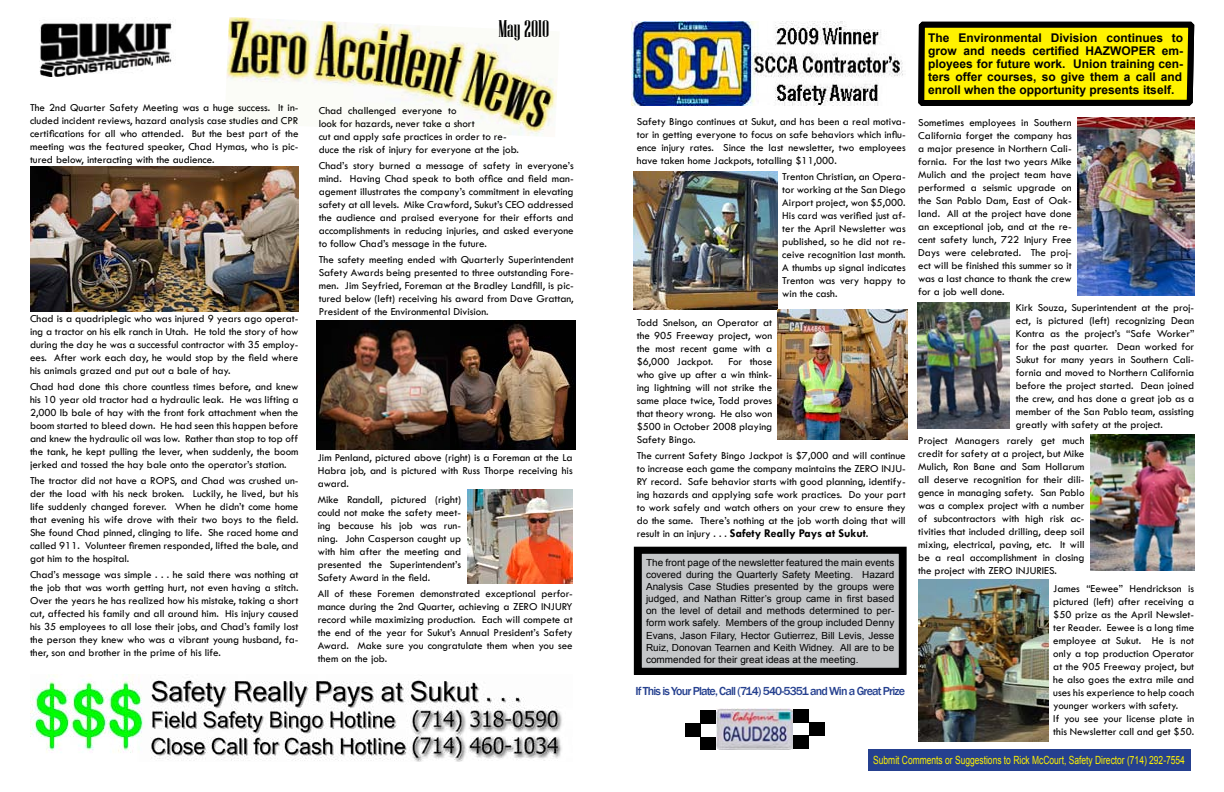
<style>
.page{position:relative;width:1224px;height:792px;background:#fff}
.page>*{position:absolute;margin:0;border:0;box-sizing:border-box;transform-origin:0 0}
.t1{font:24px "Niagara Solid";color:#000}
.t2{font:700 12px/13px "Arial";color:#000;text-align:justify}
.t3{font:500 12px "Franklin Gothic";letter-spacing:-.07em;color:#25408f}
.t4{font:700 12px "Tw Cen";color:#000}
.t5{font:11.2px "Arial";color:#fff200;scale:.75 1}
.t6{font:11px/13px "Tw Cen";color:#000;text-align:justify}
.t7{font:9.8px/12.1px "Arial";color:#000;text-align:justify}
.s1{font-weight:400;font-size:11px}
.s2{font-weight:400}
</style>
<div class="page">
<div style="left:634px;top:547px;width:272px;height:127px;background:#000"></div>
<div style="left:634px;top:547px;width:273px;height:128px;border:1px solid #000"></div>
<img style="left:226px;top:17px;width:331px;height:119px">
<div style="left:792px;top:709px;width:17px;height:13px;background:#000"></div>
<div style="left:809px;top:722px;width:16px;height:14px;background:#000"></div>
<div style="left:792px;top:736px;width:17px;height:13px;background:#000"></div>
<div style="left:700px;top:737px;width:16px;height:13px;background:#000"></div>
<div style="left:685px;top:724px;width:15px;height:13px;background:#000"></div>
<div style="left:700px;top:710px;width:16px;height:14px;background:#000"></div>
<div style="left:868px;top:750px;width:323px;height:21px;background:#25408f"></div>
<img style="left:39px;top:21px;width:134px;height:55px">
<img style="left:30px;top:674px;width:532px;height:88px">
<img style="left:632px;top:22px;width:271px;height:84px">
<img style="left:30px;top:166px;width:268px;height:146px">
<img style="left:449px;top:321px;width:126px;height:128px">
<img style="left:317px;top:321px;width:132px;height:128px">
<img style="left:633px;top:171px;width:144px;height:139px">
<img style="left:918px;top:302px;width:92px;height:126px">
<img style="left:918px;top:579px;width:130px;height:163px">
<img style="left:467px;top:489px;width:105px;height:94px">
<img style="left:777px;top:310px;width:131px;height:130px">
<img style="left:1078px;top:117px;width:116px;height:178px">
<img style="left:1090px;top:435px;width:104px;height:135px">
<svg style="left:918px;top:21px;width:277px;height:85px;background:#d0c603"></svg>
<div style="left:643px;top:555px;width:254px;height:111px;background:#c4c6c8"></div>
<div style="left:641px;top:553px;width:258px;height:115px;border:1px solid #000"></div>
<img style="left:716px;top:709px;width:76px;height:40px">
<h1 class="t1" style="left:498px;top:16px;width:52px">May 2010</h1>
<p class="t6" style="left:30px;top:101px;width:270px">The 2nd Quarter Safety Meeting was a huge success. It in&shy;cluded incident reviews, hazard analysis case studies and CPR certifications for all who attended. But the best part of the meeting was the featured speaker, Chad Hymas, who is pic&shy;tured below, interacting with the audience.</p>
<p class="t6" style="left:30px;top:312px;width:270px">Chad is a quadriplegic who was injured 9 years ago operat&shy;ing a tractor on his elk ranch in Utah. He told the story of how during the day he was a successful contractor with 35 employ&shy;ees. After work each day, he would stop by the field where his animals grazed and put out a bale of hay.</p>
<p class="t6" style="left:30px;top:380px;width:270px">Chad had done this chore countless times before, and knew his 10 year old tractor had a hydraulic leak. He was lifting a 2,000 lb bale of hay with the front fork attachment when the boom started to bleed down. He had seen this happen before and knew the hydraulic oil was low. Rather than stop to top off the tank, he kept pulling the lever, when suddenly, the boom jerked and tossed the hay bale onto the operator’s station.</p>
<p class="t6" style="left:30px;top:474px;width:270px">The tractor did not have a ROPS, and Chad was crushed un&shy;der the load with his neck broken. Luckily, he lived, but his life suddenly changed forever. When he didn’t come home that evening his wife drove with their two boys to the field.<br>She found Chad pinned, clinging to life. She raced home and called 911. Volunteer firemen responded, lifted the bale, and got him to the hospital.</p>
<p class="t6" style="left:30px;top:568px;width:270px">Chad’s message was simple . . . he said there was nothing at the job that was worth getting hurt, not even having a stitch.<br>Over the years he has realized how his mistake, taking a short cut, affected his family and all around him. His injury caused his 35 employees to all lose their jobs, and Chad’s family lost the person they knew who was a vibrant young husband, fa&shy;ther, son and brother in the prime of his life.</p>
<p class="t6" style="left:319px;top:104px;width:202px;text-align:left">Chad challenged everyone to<br>look for hazards, never take a short<br>cut and apply safe practices in order to re&shy;duce the risk of injury for everyone at the job.</p>
<p class="t6" style="left:319px;top:159px;width:257px">Chad’s story burned a message of safety in everyone’s mind. Having Chad speak to both office and field man&shy;agement illustrates the company’s commitment in elevating safety at all levels. Mike Crawford, Sukut’s CEO addressed the audience and praised everyone for their efforts and accomplishments in reducing injuries, and asked everyone to follow Chad’s message in the future.</p>
<p class="t6" style="left:319px;top:253px;width:257px">The safety meeting ended with Quarterly Superintendent Safety Awards being presented to three outstanding Fore&shy;men. Jim Seyfried, Foreman at the Bradley Landfill, is pic&shy;tured below (left) receiving his award from Dave Grattan, President of the Environmental Division.</p>
<p class="t6" style="left:318px;top:451px;width:257px">Jim Penland, pictured above (right) is a Foreman at the La Habra job, and is pictured with Russ Thorpe receiving his award.</p>
<p class="t6" style="left:318px;top:493px;width:145px">Mike Randall, pictured (right) could not make the safety meet&shy;ing because his job was run&shy;ning. John Casperson caught up with him after the meeting and presented the Superintendent’s Safety Award in the field.</p>
<p class="t6" style="left:318px;top:587px;width:257px">All of these Foremen demonstrated exceptional perfor&shy;mance during the 2nd Quarter, achieving a ZERO INJURY record while maximizing production. Each will compete at the end of the year for Sukut’s Annual President’s Safety Award. Make sure you congratulate them when you see them on the job.</p>
<p class="t6" style="left:637px;top:115px;width:271px">Safety Bingo continues at Sukut, and has been a real motiva&shy;tor in getting everyone to focus on safe behaviors which influ&shy;ence injury rates. Since the last newsletter, two employees have taken home Jackpots, totalling $11,000.</p>
<p class="t6" style="left:782px;top:170px;width:125px">Trenton Christian, an Opera&shy;tor working at the San Diego Airport project, won $5,000.<br>His card was verified just af&shy;ter the April Newsletter was published, so he did not re&shy;ceive recognition last month.<br>A thumbs up signal indicates Trenton was very happy to win the cash.</p>
<p class="t6" style="left:637px;top:316px;width:137px">Todd Snelson, an Operator at the 905 Freeway project, won the most recent game with a $6,000 Jackpot.</p>
<p class="t6" style="left:637px;top:355px;width:137px;text-indent:92px">For those who give up after a win think&shy;ing lightning will not strike the same place twice, Todd proves that theory wrong. He also won $500 in October 2008 playing Safety Bingo.</p>
<p class="t6" style="left:637px;top:449px;width:271px">The current Safety Bingo Jackpot is $7,000 and will continue to increase each game the company maintains the ZERO INJU-RY record. Safe behavior starts with good planning, identify&shy;ing hazards and applying safe work practices. Do your part to work safely and watch others on your crew to ensure they do the same. There’s nothing at the job worth doing that will</p>
<p class="t4" style="left:637px;top:526px;width:233px"><span class="s1">result in an injury . . .</span> Safety Really Pays at Sukut<span class="s2">.</span></p>
<p class="t7" style="left:646px;top:556px;width:250px">The front page of the newsletter featured the main events covered during the Quarterly Safety Meeting. Hazard Analysis Case Studies presented by the groups were judged, and Nathan Ritter’s group came in first based on the level of detail and methods determined to per&shy;form work safely. Members of the group included Denny Evans, Jason Filary, Hector Gutierrez, Bill Levis, Jesse Ruiz, Donovan Tearnen and Keith Widney. All are to be commended for their great ideas at the meeting.</p>
<p class="t3" style="left:635px;top:683px;width:271px">If This is Your Plate, Call (714) 540-5351 and Win a Great Prize</p>
<p class="t2" style="left:928px;top:32px;width:256px">The Environmental Division continues to grow and needs certified HAZWOPER em&shy;ployees for future work. Union training cen&shy;ters offer courses, so give them a call and enroll when the opportunity presents itself.</p>
<p class="t6" style="left:918px;top:116px;width:155px">Sometimes employees in Southern California forget the company has a major presence in Northern Cali&shy;fornia. For the last two years Mike Mulich and the project team have performed a seismic upgrade on the San Pablo Dam, East of Oak&shy;land. All at the project have done an exceptional job, and at the re&shy;cent safety lunch, 722 Injury Free Days were celebrated. The proj&shy;ect will be finished this summer so it was a last chance to thank the crew for a job well done.</p>
<p class="t6" style="left:1016px;top:301px;width:180px">Kirk Souza, Superintendent at the proj&shy;ect, is pictured (left) recognizing Dean Kontra as the project’s “Safe Worker” for the past quarter. Dean worked for Sukut for many years in Southern Cali&shy;fornia and moved to Northern California before the project started. Dean joined the crew, and has done a great job as a member of the San Pablo team, assisting greatly with safety at the project.</p>
<p class="t6" style="left:918px;top:434px;width:168px">Project Managers rarely get much credit for safety at a project, but Mike Mulich, Ron Bane and Sam Hollarum all deserve recognition for their dili&shy;gence in managing safety. San Pablo was a complex project with a number of subcontractors with high risk ac&shy;tivities that included drilling, deep soil mixing, electrical, paving, etc. It will be a real accomplishment in closing the project with ZERO INJURIES.</p>
<p class="t6" style="left:1053px;top:582px;width:142px;text-align:left">James “Eewee” Hendrickson is pictured (left) after receiving a $50 prize as the April Newslet&shy;ter Reader. Eewee is a long time employee at Sukut. He is not only a top production Operator at the 905 Freeway project, but he also goes the extra mile and uses his experience to help coach younger workers with safety.<br>If you see your license plate in this Newsletter call and get $50.</p>
<p class="t5" style="left:873px;top:752px;width:417px">Submit Comments or Suggestions to Rick McCourt, Safety Director (714) 292-7554</p>
</div>
